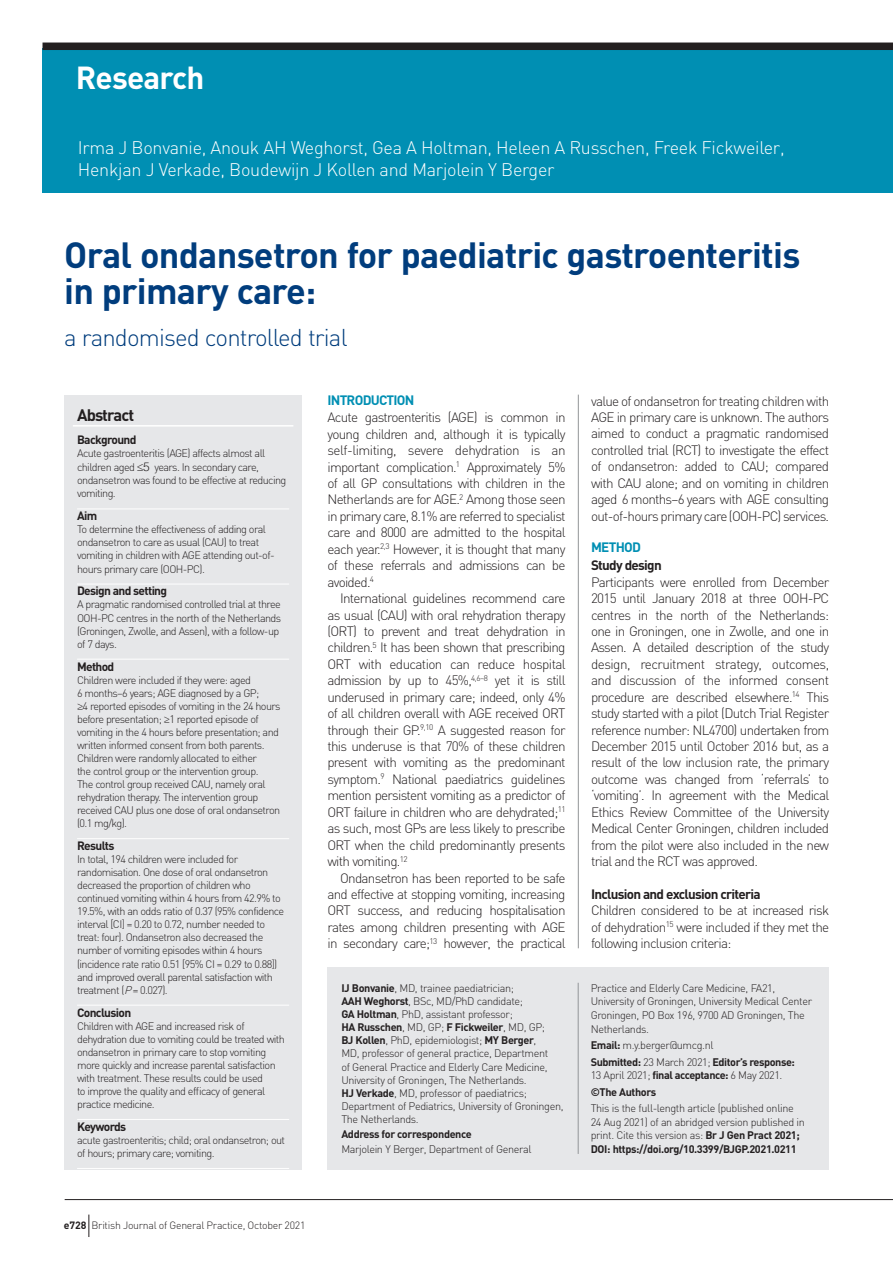
<style>
.page{position:relative;width:893px;height:1263px;background:#fff}
.page>*{position:absolute;margin:0;border:0;box-sizing:border-box;transform-origin:0 0}
.t1{font:700 36px/36px "DIN";letter-spacing:-.02em;color:#013d7d}
.t2{font:700 31.5px "DIN";letter-spacing:-.025em;color:#fff}
.t3{font:300 24px "DIN";letter-spacing:-.035em;color:#013d7d}
.t4{font:300 18px/21px "DIN";letter-spacing:-.015em;color:#fff}
.t5{font:700 16.5px "DIN";letter-spacing:-.055em;color:#231f20}
.t6{font:300 13.5px/16.5px "DIN";letter-spacing:-.055em;color:#231f20;text-align:justify}
.t7{font:700 13.5px "DIN";letter-spacing:-.055em;color:#231f20}
.t8{font:700 13.5px "DIN";letter-spacing:-.055em;color:#008fb3}
.t9{font:700 12px "DIN";letter-spacing:-.055em;color:#231f20}
.t10{font:300 10.8px/13px "DIN";letter-spacing:-.055em;color:#231f20}
.t11{font:300 10.8px/13px "DIN";letter-spacing:-.035em;color:#231f20}
.t12{font:700 10.8px/16px "DIN";letter-spacing:-.04em;color:#231f20}
.t13{font:300 10.5px "DIN";letter-spacing:-.025em;color:#231f20}
.s1{font-family:"Helvetica";font-size:12px}
.s2{font-family:"Helvetica"}
.s3{font-style:italic}
.s4{font-weight:700}
.s5{font-weight:300}
</style>
<div class="page">
<div style="left:43px;top:48px;width:850px;height:144px;background:#008fb3"></div>
<div style="left:43px;top:43px;width:850px;height:7px;background:#231f20"></div>
<hr style="left:578px;top:395px;width:1px;height:553px;background:#939598">
<div style="left:64px;top:395px;width:238px;height:774px;background:#e6e7e9"></div>
<hr style="left:73px;top:425px;width:220px;height:2px;background:#fff">
<hr style="left:77px;top:508px;width:212px;height:1px;background:#fff">
<hr style="left:77px;top:584px;width:212px;height:1px;background:#fff">
<hr style="left:77px;top:659px;width:212px;height:1px;background:#fff">
<hr style="left:77px;top:838px;width:212px;height:1px;background:#fff">
<hr style="left:77px;top:1005px;width:212px;height:1px;background:#fff">
<hr style="left:77px;top:1119px;width:212px;height:1px;background:#fff">
<hr style="left:77px;top:1168px;width:212px;height:1px;background:#fff">
<div style="left:327px;top:967px;width:502px;height:202px;background:#e6e7e9"></div>
<hr style="left:578px;top:983px;width:1px;height:171px;background:#939598">
<svg style="left:88px;top:1214px;width:1px;height:23px"></svg>
<hr style="left:65px;top:1199px;width:828px;height:1px;background:#231f20">
<h2 class="t2" style="left:76px;top:57px;width:130px">Research</h2>
<h3 class="t4" style="left:78px;top:137px;width:708px">Irma J Bonvanie, Anouk AH Weghorst, Gea A Holtman, Heleen A Russchen, Freek Fickweiler,<br>Henkjan J Verkade, Boudewijn J Kollen and Marjolein Y Berger</h3>
<h1 class="t1" style="left:64px;top:235px;width:738px">Oral ondansetron for paediatric gastroenteritis in primary care:</h1>
<h3 class="t3" style="left:64px;top:323px;width:285px">a randomised controlled trial</h3>
<p class="t5" style="left:77px;top:404px;width:59px">Abstract</p>
<p class="t9" style="left:77px;top:432px;width:61px">Background</p>
<p class="t10" style="left:77px;top:446px;width:190px;line-height:14.4px">Acute gastroenteritis (AGE) affects almost all children aged <span class="s1">≤5</span> years. In secondary care,</p>
<p class="t10" style="left:77px;top:474px;width:211px">ondansetron was found to be effective at reducing vomiting.</p>
<p class="t9" style="left:77px;top:508px;width:22px">Aim</p>
<p class="t10" style="left:77px;top:523px;width:199px">To determine the effectiveness of adding oral ondansetron to care as usual (CAU) to treat vomiting in children with AGE attending out-of&shy;hours primary care (OOH-PC).</p>
<p class="t9" style="left:77px;top:583px;width:92px">Design and setting</p>
<p class="t10" style="left:77px;top:598px;width:206px">A pragmatic randomised controlled trial at three OOH-PC centres in the north of the Netherlands (Groningen, Zwolle, and Assen), with a follow-up of 7 days.</p>
<p class="t9" style="left:77px;top:658px;width:39px">Method</p>
<p class="t10" style="left:77px;top:673px;width:205px">Children were included if they were: aged<br>6 months–6 years; AGE diagnosed by a GP;<br><span class="s2">≥</span>4 reported episodes of vomiting in the 24 hours before presentation; <span class="s2">≥</span>1 reported episode of vomiting in the 4 hours before presentation; and written informed consent from both parents.<br>Children were randomly allocated to either<br>the control group or the intervention group.<br>The control group received CAU, namely oral rehydration therapy. The intervention group received CAU plus one dose of oral ondansetron (0.1 mg/kg).</p>
<p class="t9" style="left:77px;top:838px;width:39px">Results</p>
<p class="t10" style="left:77px;top:852px;width:209px">In total, 194 children were included for randomisation. One dose of oral ondansetron decreased the proportion of children who continued vomiting within 4 hours from 42.9% to 19.5%, with an odds ratio of 0.37 (95% confidence interval [CI] = 0.20 to 0.72, number needed to treat: four). Ondansetron also decreased the number of vomiting episodes within 4 hours (incidence rate ratio 0.51 [95% CI = 0.29 to 0.88]) and improved overall parental satisfaction with treatment (<span class="s3">P</span>= 0.027).</p>
<p class="t9" style="left:77px;top:1004px;width:56px">Conclusion</p>
<p class="t10" style="left:77px;top:1019px;width:209px">Children with AGE and increased risk of dehydration due to vomiting could be treated with ondansetron in primary care to stop vomiting more quickly and increase parental satisfaction with treatment. These results could be used<br>to improve the quality and efficacy of general practice medicine.</p>
<p class="t9" style="left:77px;top:1118px;width:51px">Keywords</p>
<p class="t10" style="left:77px;top:1133px;width:210px">acute gastroenteritis; child; oral ondansetron; out of hours; primary care; vomiting.</p>
<p class="t8" style="left:327px;top:391px;width:88px">INTRODUCTION</p>
<p class="t6" style="left:327px;top:409px;width:240px">Acute gastroenteritis (AGE) is common in young children and, although it is typically self-limiting, severe dehydration is an important complication.<sup>1</sup> Approximately 5% of all GP consultations with children in the Netherlands are for AGE.<sup>2</sup> Among those seen in primary care, 8.1% are referred to specialist care and 8000 are admitted to the hospital each year.<sup>2,3</sup> However, it is thought that many of these referrals and admissions can be avoided.<sup>4</sup></p>
<p class="t6" style="left:327px;top:590px;width:240px;text-indent:13px">International guidelines recommend care as usual (CAU) with oral rehydration therapy (ORT) to prevent and treat dehydration in children.<sup>5</sup> It has been shown that prescribing ORT with education can reduce hospital admission by up to 45%,<sup>4,6–8</sup> yet it is still underused in primary care; indeed, only 4% of all children overall with AGE received ORT through their GP.<sup>9,10</sup> A suggested reason for this underuse is that 70% of these children present with vomiting as the predominant symptom.<sup>9</sup> National paediatrics guidelines mention persistent vomiting as a predictor of ORT failure in children who are dehydrated;<sup>11 </sup>as such, most GPs are less likely to prescribe ORT when the child predominantly presents with vomiting.<sup>12</sup></p>
<p class="t6" style="left:327px;top:869px;width:240px;text-indent:13px">Ondansetron has been reported to be safe and effective at stopping vomiting, increasing ORT success, and reducing hospitalisation rates among children presenting with AGE in secondary care;<sup>13</sup> however, the practical</p>
<p class="t11" style="left:341px;top:981px;width:224px"><span class="s4">IJ Bonvanie</span>, MD, trainee paediatrician;<br><span class="s4">AAH Weghorst</span>, BSc, MD/PhD candidate;<br><span class="s4">GA Holtman</span>, PhD, assistant professor;<br><span class="s4">HA Russchen</span>, MD, GP; <span class="s4">F Fickweiler</span>, MD, GP;<br><span class="s4">BJ Kollen</span>, PhD, epidemiologist; <span class="s4">MY Berger</span>,<br>MD, professor of general practice, Department<br>of General Practice and Elderly Care Medicine, University of Groningen, The Netherlands.<br><span class="s4">HJ Verkade</span>, MD, professor of paediatrics; Department of Pediatrics, University of Groningen, The Netherlands.</p>
<p class="t12" style="left:341px;top:1126px;width:132px">Address for correspondence</p>
<p class="t11" style="left:341px;top:1143px;width:192px">Marjolein Y Berger, Department of General</p>
<p class="t13" style="left:64px;top:1219px;width:243px"><span class="s4">e728</span> British Journal of General Practice, October 2021</p>
<p class="t6" style="left:591px;top:392px;width:240px">value of ondansetron for treating children with AGE in primary care is unknown. The authors aimed to conduct a pragmatic randomised controlled trial (RCT) to investigate the effect of ondansetron: added to CAU; compared with CAU alone; and on vomiting in children aged 6 months–6 years with AGE consulting out-of-hours primary care (OOH-PC) services.</p>
<p class="t8" style="left:591px;top:539px;width:51px">METHOD</p>
<p class="t7" style="left:591px;top:556px;width:72px">Study design</p>
<p class="t6" style="left:591px;top:573px;width:240px">Participants were enrolled from December 2015 until January 2018 at three OOH-PC centres in the north of the Netherlands: one in Groningen, one in Zwolle, and one in Assen. A detailed description of the study design, recruitment strategy, outcomes, and discussion of the informed consent procedure are described elsewhere.<sup>14</sup> This study started with a pilot (Dutch Trial Register reference number: NL4700) undertaken from December 2015 until October 2016 but, as a result of the low inclusion rate, the primary outcome was changed from ‘referrals’ to ‘vomiting’. In agreement with the Medical Ethics Review Committee of the University Medical Center Groningen, children included from the pilot were also included in the new trial and the RCT was approved.</p>
<p class="t7" style="left:591px;top:885px;width:171px">Inclusion and exclusion criteria</p>
<p class="t6" style="left:591px;top:902px;width:240px">Children considered to be at increased risk of dehydration<sup>15</sup> were included if they met the following inclusion criteria:</p>
<p class="t11" style="left:591px;top:980px;width:223px;line-height:14px">Practice and Elderly Care Medicine, FA21, University of Groningen, University Medical Center Groningen, PO Box 196, 9700 AD Groningen, The Netherlands.</p>
<p class="t12" style="left:591px;top:1037px;width:206px">Email: <span class="s5">m.y.berger@umcg.nl<br></span>Submitted: <span class="s5">23 March 2021;</span> Editor’s response:</p>
<p class="t12" style="left:591px;top:1067px;width:193px"><span class="s5">13 April 2021;</span> final acceptance: <span class="s5">6 May 2021. </span>©The Authors</p>
<p class="t11" style="left:591px;top:1100px;width:216px;line-height:14px">This is the full-length article (published online 24 Aug 2021) of an abridged version published in print. Cite this version as: <span class="s4">Br J Gen Pract 2021; DOI: https://doi.org/10.3399/BJGP.2021.0211</span></p>
</div>
